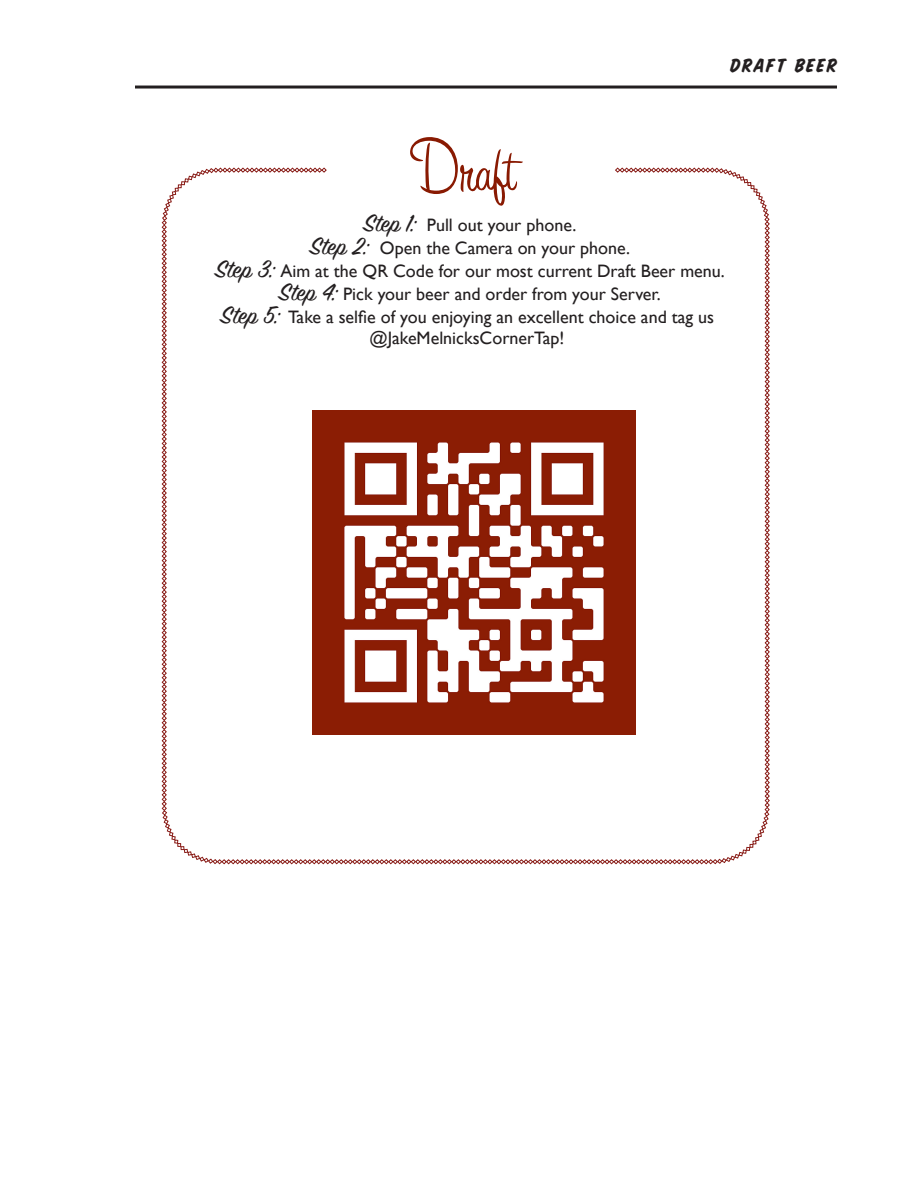
<style>
.page{position:relative;width:918px;height:1188px;background:#fff}
.page>*{position:absolute;margin:0;border:0;box-sizing:border-box;transform-origin:0 0}
.Specials_-_Menu_Item{font:75px "Sign Painter House Casual";color:#891a02}
.t1{font:21px "Sign Painter House Slant";letter-spacing:.095em;color:#231f20}
.Specials_-_Menu_Item-2{font:18px/21px "Gill Sans";color:#231f20;text-align:center}
.s1{font-family:"Sign Painter House Script";font-size:27px}
</style>
<div class="page">
<hr style="left:135px;top:86px;width:702px;height:3px;background:#231f20">
<svg style="left:162px;top:168px;width:608px;height:696px"></svg>
<img style="left:312px;top:411px;width:324px;height:324px">
<p class="t1" style="left:730px;top:56px;width:108px">DRAFT BEER</p>
<p class="Specials_-_Menu_Item" style="left:409px;top:126px;width:108px">Draft</p>
<p class="Specials_-_Menu_Item-2" style="left:363px;top:214px;width:214px"><span class="s1">Step 1:</span> Pull out your phone.</p>
<p class="Specials_-_Menu_Item-2" style="left:310px;top:237px;width:322px"><span class="s1">Step 2:</span> Open the Camera on your phone.</p>
<p class="Specials_-_Menu_Item-2" style="left:215px;top:260px;width:511px"><span class="s1">Step 3:</span> Aim at the QR Code for our most current Draft Beer menu.</p>
<p class="Specials_-_Menu_Item-2" style="left:279px;top:283px;width:383px"><span class="s1">Step 4:</span> Pick your beer and order from your Server.</p>
<p class="Specials_-_Menu_Item-2" style="left:221px;top:307px;width:495px"><span class="s1">Step 5:</span> Take a selfie of you enjoying an excellent choice and tag us @JakeMelnicksCornerTap!</p>
</div>
